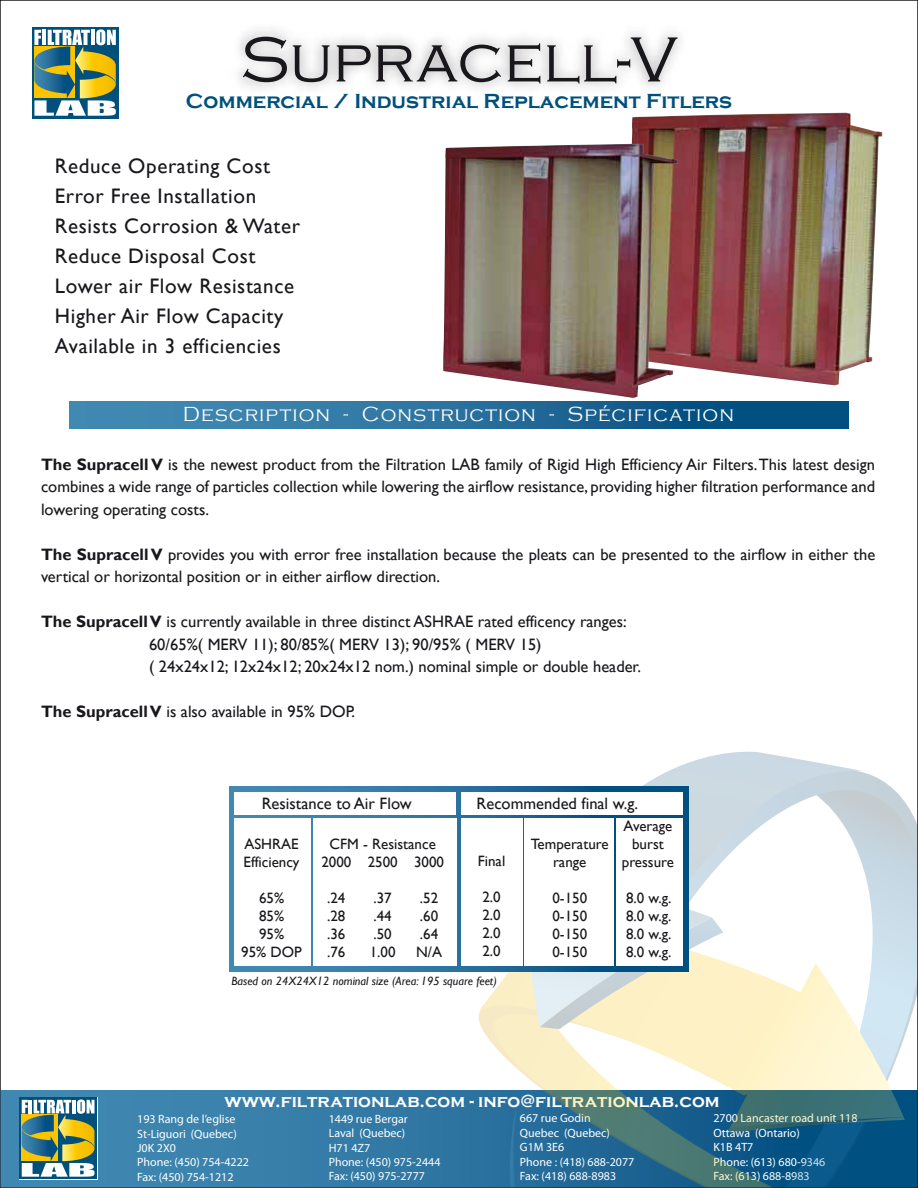
<style>
.page{position:relative;width:918px;height:1188px;background:#fff}
.page>*{position:absolute;margin:0;border:0;box-sizing:border-box;transform-origin:0 0}
.t1{font:300 66px "Copperplate Gothic";color:#1a171c}
.t2{font:700 30px "Copperplate Gothic";color:#fff}
.t3{font:21px/30px "Gill Sans";letter-spacing:.03em;color:#1a171c}
.t4{font:700 21px "Copperplate Gothic";color:#00507c}
.t5{font:300 21px "Copperplate Gothic";letter-spacing:.05em;color:#fff}
.t6{font:700 18px "Copperplate Gothic";color:#fff}
.t7{font:16.5px/22.5px "Gill Sans";color:#1a171c}
.t8{font:15px/18px "Gill Sans";color:#1a171c;text-align:justify}
.t9{font:12px/14.4px "Myriad Pro";color:#fff}
.t10{font:italic 12px "Gill Sans";color:#1a171c}
.s1{font-weight:700}
</style>
<div class="page">
<svg style="left:32px;top:27px;width:87px;height:92px"></svg>
<div style="left:32px;top:27px;width:86px;height:91px;background:#00507c"></div>
<svg style="left:34px;top:29px;width:82px;height:87px"></svg>
<div style="left:70px;top:402px;width:778px;height:27px;background:linear-gradient(to right,#4c91b9,#00497d)"></div>
<div style="left:0;top:1090px;width:918px;height:98px;background:linear-gradient(to right,#478fb9,#0e557c)"></div>
<svg style="left:19px;top:1097px;width:78px;height:82px"></svg>
<svg style="left:22px;top:1100px;width:73px;height:77px"></svg>
<svg style="left:497px;top:772px;width:419px;height:414px;background:#5286a4"></svg>
<svg style="left:480px;top:915px;width:425px;height:216px"></svg>
<svg style="left:521px;top:752px;width:342px;height:275px"></svg>
<svg style="left:540px;top:918px;width:183px;height:111px;background:#ebe8d1"></svg>
<svg style="left:727px;top:1117px;width:179px;height:16px;background:#1e5f7a"></svg>
<img style="left:628px;top:113px;width:254px;height:272px">
<img style="left:443px;top:144px;width:235px;height:254px">
<svg style="left:230px;top:787px;width:458px;height:184px;background:#397ba4"></svg>
<div style="left:234px;top:792px;width:222px;height:23px;background:#fff"></div>
<div style="left:461px;top:792px;width:222px;height:23px;background:#fff"></div>
<div style="left:616px;top:818px;width:67px;height:64px;background:#fff"></div>
<div style="left:524px;top:818px;width:90px;height:64px;background:#fff"></div>
<div style="left:461px;top:818px;width:62px;height:64px;background:#fff"></div>
<div style="left:313px;top:818px;width:143px;height:64px;background:#fff"></div>
<div style="left:234px;top:818px;width:77px;height:64px;background:#fff"></div>
<div style="left:616px;top:884px;width:67px;height:82px;background:#fff"></div>
<div style="left:524px;top:884px;width:90px;height:82px;background:#fff"></div>
<div style="left:461px;top:884px;width:62px;height:82px;background:#fff"></div>
<div style="left:313px;top:884px;width:143px;height:82px;background:#fff"></div>
<div style="left:234px;top:884px;width:77px;height:82px;background:#fff"></div>
<h1 class="t1" style="left:240px;top:24px;width:439px">Supracell-V</h1>
<p class="t4" style="left:186px;top:90px;width:548px">Commercial / Industrial Replacement Fitlers</p>
<p class="t3" style="left:55px;top:152px;width:247px">Reduce Operating Cost<br>Error Free Installation<br>Resists Corrosion &amp; Water<br>Reduce Disposal Cost<br>Lower air Flow Resistance<br>Higher Air Flow Capacity<br>Available in 3 efficiencies</p>
<p class="t5" style="left:183px;top:403px;width:553px">Description - Construction - Spécification</p>
<p class="t7" style="left:41px;top:453px;width:836px;text-align:justify"><span class="s1">The Supracell V</span> is the newest product from the Filtration LAB family of Rigid High Efficiency Air Filters. This latest design combines a wide range of particles collection while lowering the airflow resistance, providing higher filtration performance and lowering operating costs.</p>
<p class="t7" style="left:41px;top:543px;width:836px"><span class="s1">The Supracell V</span> provides you with error free installation because the pleats can be presented to the airflow in either the vertical or horizontal position or in either airflow direction.</p>
<p class="t7" style="left:149px;top:611px;width:494px;text-indent:-108px"><span class="s1">The Supracell V</span> is currently available in three distinct ASHRAE rated efficency ranges:<br>60/65%( MERV 11); 80/85%( MERV 13); 90/95% ( MERV 15)<br>( 24x24x12; 12x24x12; 20x24x12 nom.) nominal simple or double header.</p>
<p class="t7" style="left:41px;top:701px;width:316px"><span class="s1">The Supracell V</span> is also available in 95% DOP.</p>
<p class="t7" style="left:262px;top:793px;width:152px">Resistance to Air Flow</p>
<p class="t7" style="left:477px;top:793px;width:163px">Recommended final w.g.</p>
<p class="t8" style="left:244px;top:835px;width:57px">ASHRAE<br>Efficiency</p>
<p class="t8" style="left:241px;top:889px;width:62px;text-align:center">65%<br>85%<br>95%<br>95% DOP</p>
<p class="t8" style="left:330px;top:835px;width:108px">CFM - Resistance</p>
<p class="t8" style="left:321px;top:853px;width:31px">2000</p>
<p class="t8" style="left:327px;top:889px;width:20px">.24 .28 .36 .76</p>
<p class="t8" style="left:368px;top:853px;width:32px">2500</p>
<p class="t8" style="left:370px;top:889px;width:27px;text-align:left">.37 .44 .50<br>1.00</p>
<p class="t8" style="left:414px;top:853px;width:32px">3000</p>
<p class="t8" style="left:416px;top:889px;width:27px;text-align:left">.52 .60 .64<br>N/A</p>
<p class="t8" style="left:478px;top:853px;width:29px">Final</p>
<p class="t8" style="left:482px;top:889px;width:20px">2.0<br>2.0<br>2.0<br>2.0</p>
<p class="t10" style="left:231px;top:974px;width:267px">Based on 24X24X12 nominal size (Area: 195 square feet)</p>
<p class="t8" style="left:531px;top:835px;width:79px;text-align:center">Temperature range</p>
<p class="t8" style="left:552px;top:889px;width:36px">0-150<br>0-150<br>0-150<br>0-150</p>
<p class="t8" style="left:622px;top:817px;width:54px;text-align:center">Average burst pressure</p>
<p class="t8" style="left:626px;top:889px;width:47px">8.0 w.g.<br>8.0 w.g.<br>8.0 w.g.<br>8.0 w.g.</p>
<p class="t6" style="left:224px;top:1091px;width:497px">www.filtrationlab.com - info@filtrationlab.com</p>
<p class="t9" style="left:137px;top:1112px;width:113px">193 Rang de l’eglise<br>St-Liguori (Quebec)<br>J0K 2X0<br>Phone: (450) 754-4222<br>Fax: (450) 754-1212</p>
<p class="t9" style="left:329px;top:1111px;width:113px">1449 rue Bergar<br>Laval (Quebec)<br>H71 4Z7<br>Phone: (450) 975-2444<br>Fax: (450) 975-2777</p>
<p class="t9" style="left:713px;top:1111px;width:146px">2700 Lancaster road unit 118<br>Ottawa (Ontario)<br>K1B 4T7<br>Phone: (613) 680-9346<br>Fax: (613) 688-8983</p>
<p class="t9" style="left:520px;top:1111px;width:116px">667 rue Godin<br>Quebec (Quebec)<br>G1M 3E6<br>Phone : (418) 688-2077<br>Fax: (418) 688-8983</p>
<h2 class="t2" style="left:238px;top:1152px;width:403px">www.filtrationlab.com</h2>
</div>
